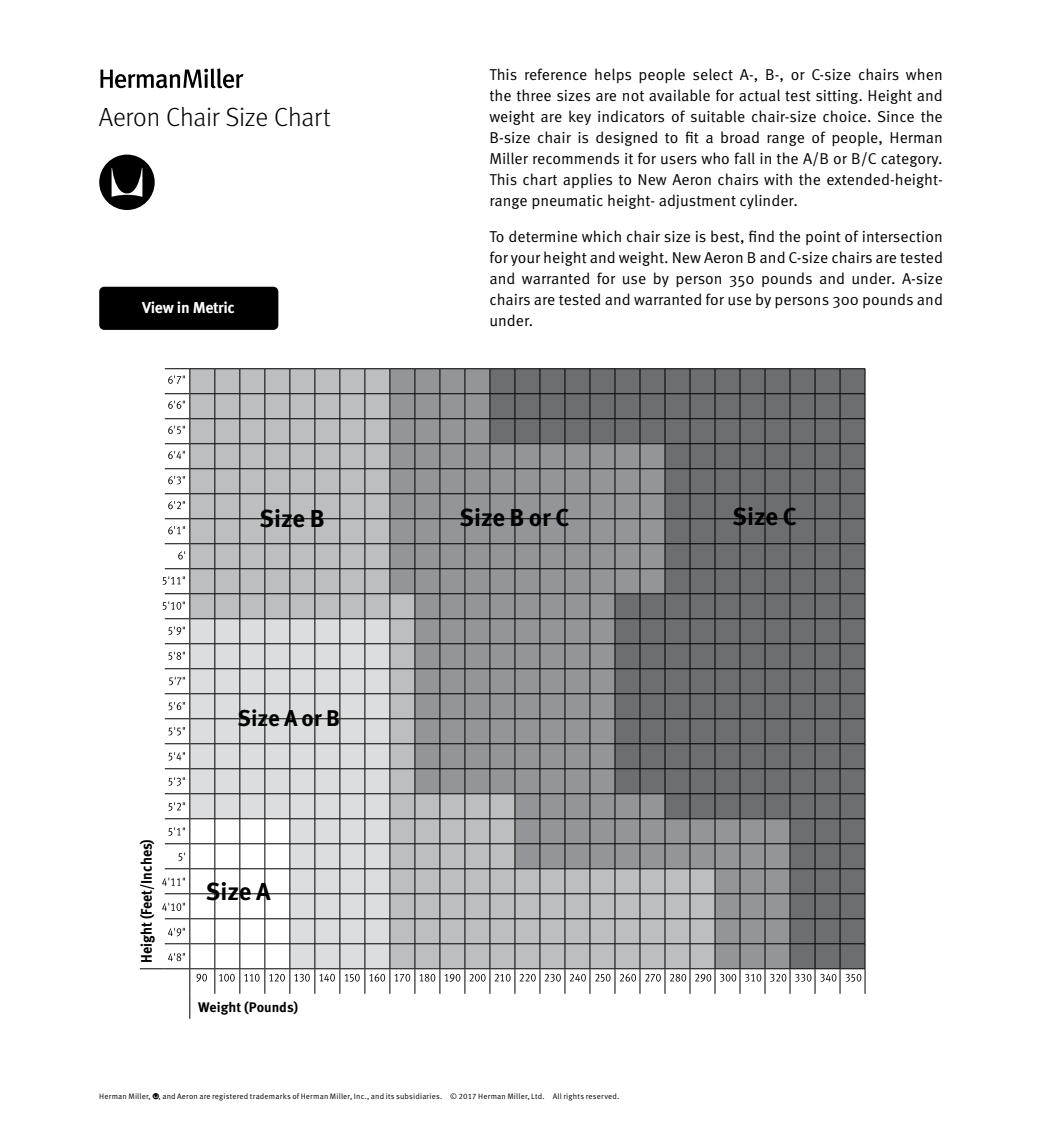
<style>
.page{position:relative;width:1042px;height:1141px;background:#fff}
.page>*{position:absolute;margin:0;border:0;box-sizing:border-box;transform-origin:0 0}
.t1{font:300 26.25px "Meta OT";letter-spacing:-.01em;color:#000}
.t2{font:700 24.5px "Meta OT";color:#000}
.t3{font:700 22.75px "Meta OT";color:#000}
.t4{font:15.75px/21px "Meta OT";color:#000;text-align:justify}
.t5{font:700 15.75px "Meta OT";letter-spacing:-.02em;color:#fff}
.t6{font:700 15.22px "Meta OT";color:#000;scale:.91 1}
.t7{font:700 13.83px "Meta OT";color:#000}
.t8{font:7.88px "Meta OT Norm";letter-spacing:.025em;color:#000}
.s1{font-family:"Herman Miller Logo Micro"}
</style>
<div class="page">
<svg style="left:99px;top:155px;width:56px;height:55px"></svg>
<svg style="left:100px;top:68px;width:143px;height:20px"></svg>
<svg style="left:140px;top:368px;width:726px;height:651px"></svg>
<div style="left:99px;top:287px;width:179px;height:43px;background:#000;border-radius:5px"></div>
<h1 class="t1" style="left:99px;top:101px;width:233px">Aeron Chair Size Chart</h1>
<p class="t5" style="left:142px;top:297px;width:94px">View in Metric</p>
<p class="t4" style="left:489px;top:65px;width:455px">This reference helps people select A-, B-, or C-size chairs when the three sizes are not available for actual test sitting. Height and weight are key indicators of suitable chair-size choice. Since the B-size chair is designed to fit a broad range of people, Herman Miller recommends it for users who fall in the A/B or B/C category.<br>This chart applies to New Aeron chairs with the extended-height&shy;range pneumatic height- adjustment cylinder.</p>
<p class="t4" style="left:489px;top:227px;width:455px">To determine which chair size is best, find the point of intersection for your height and weight. New Aeron B and C-size chairs are tested and warranted for use by person 350 pounds and under. A-size chairs are tested and warranted for use by persons 300 pounds and under.</p>
<h2 class="t2" style="left:260px;top:503px;width:66px">Size B</h2>
<h2 class="t2" style="left:459px;top:502px;width:111px">Size B or C</h2>
<h2 class="t2" style="left:732px;top:501px;width:66px">Size C</h2>
<h3 class="t3" style="left:238px;top:703px;width:104px">Size A or B</h3>
<p class="t6" style="left:137px;top:963px;width:138px;rotate:-90deg">Height (Feet/Inches)</p>
<h2 class="t2" style="left:206px;top:876px;width:66px">Size A</h2>
<p class="t7" style="left:198px;top:998px;width:101px">Weight (Pounds)</p>
<p class="t8" style="left:99px;top:1091px;width:522px">Herman Miller, <span class="s1">Y</span>, and Aeron are registered trademarks of Herman Miller, Inc., and its subsidiaries. © 2017 Herman Miller, Ltd. All rights reserved.</p>
</div>
